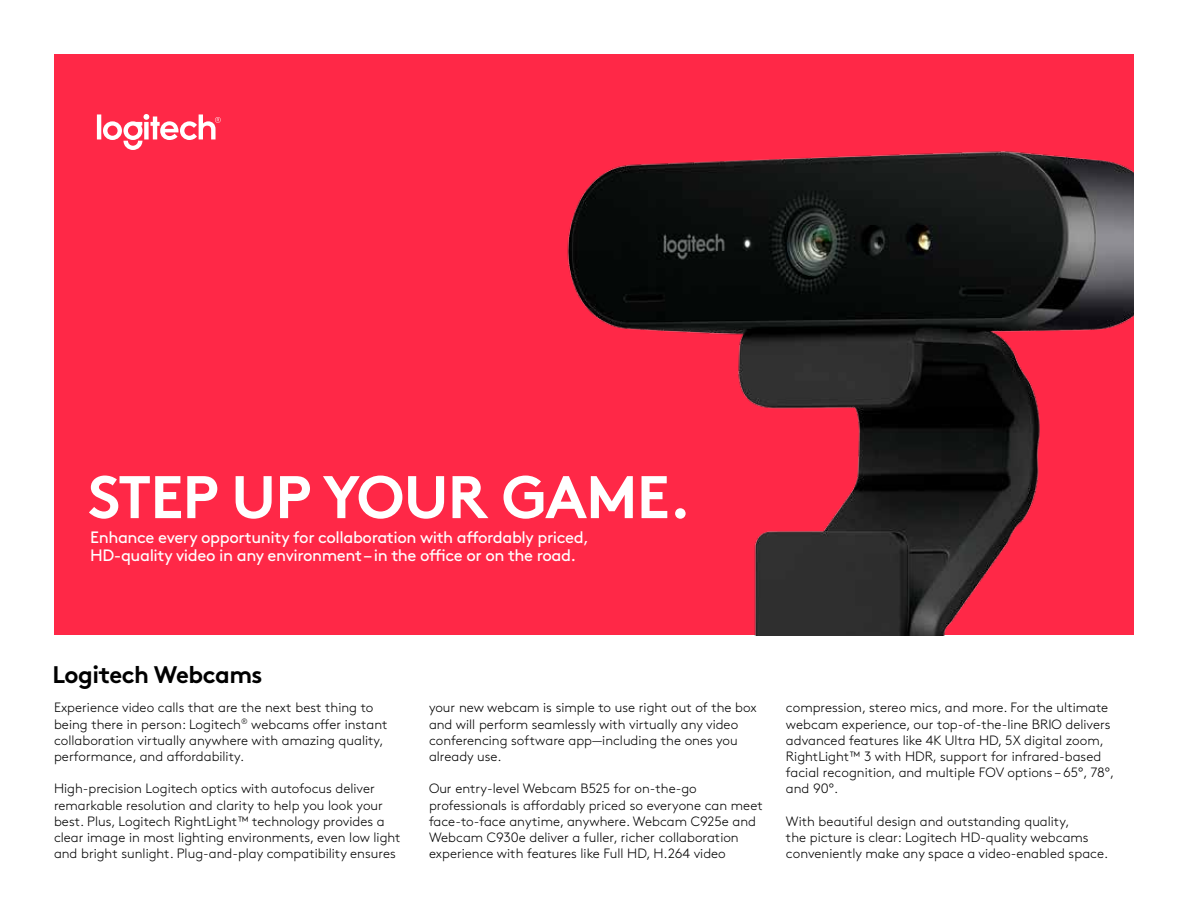
<style>
.page{position:relative;width:1188px;height:918px;background:#fff}
.page>*{position:absolute;margin:0;border:0;box-sizing:border-box;transform-origin:0 0}
.t1{font:700 60px "Brown Pro";letter-spacing:-.015em;color:#fff}
.t2{font:700 24px "Brown Pro";letter-spacing:-.025em;color:#000}
.t3{font:16.5px/18px "Brown Std";letter-spacing:-.025em;color:#fff}
.t4{font:300 13.5px/16.2px "Brown Pro";color:#000}
</style>
<div class="page">
<div style="left:54px;top:55px;width:1080px;height:580px;background:#ff2847"></div>
<img style="left:567px;top:151px;width:567px;height:484px">
<svg style="left:97px;top:114px;width:124px;height:36px"></svg>
<h1 class="t1" style="left:88px;top:449px;width:604px">STEP UP YOUR GAME.</h1>
<p class="t3" style="left:90px;top:529px;width:500px">Enhance every opportunity for collaboration with affordably priced,<br>HD-quality video in any environment – in the office or on the road.</p>
<h2 class="t2" style="left:52px;top:656px;width:212px">Logitech Webcams</h2>
<p class="t4" style="left:54px;top:699px;width:335px">Experience video calls that are the next best thing to being there in person: Logitech<sup>®</sup> webcams offer instant collaboration virtually anywhere with amazing quality, performance, and affordability.</p>
<p class="t4" style="left:54px;top:780px;width:348px">High-precision Logitech optics with autofocus deliver remarkable resolution and clarity to help you look your best. Plus, Logitech RightLight™ technology provides a clear image in most lighting environments, even low light and bright sunlight. Plug-and-play compatibility ensures</p>
<p class="t4" style="left:429px;top:699px;width:329px">your new webcam is simple to use right out of the box and will perform seamlessly with virtually any video conferencing software app—including the ones you already use.</p>
<p class="t4" style="left:429px;top:780px;width:335px">Our entry-level Webcam B525 for on-the-go professionals is affordably priced so everyone can meet face-to-face anytime, anywhere. Webcam C925e and Webcam C930e deliver a fuller, richer collaboration experience with features like Full HD, H.264 video</p>
<p class="t4" style="left:786px;top:699px;width:330px">compression, stereo mics, and more. For the ultimate webcam experience, our top-of-the-line BRIO delivers advanced features like 4K Ultra HD, 5X digital zoom, RightLight™ 3 with HDR, support for infrared-based facial recognition, and multiple FOV options – 65°, 78°, and 90°.</p>
<p class="t4" style="left:786px;top:812px;width:324px">With beautiful design and outstanding quality,<br>the picture is clear: Logitech HD-quality webcams conveniently make any space a video-enabled space.</p>
</div>
